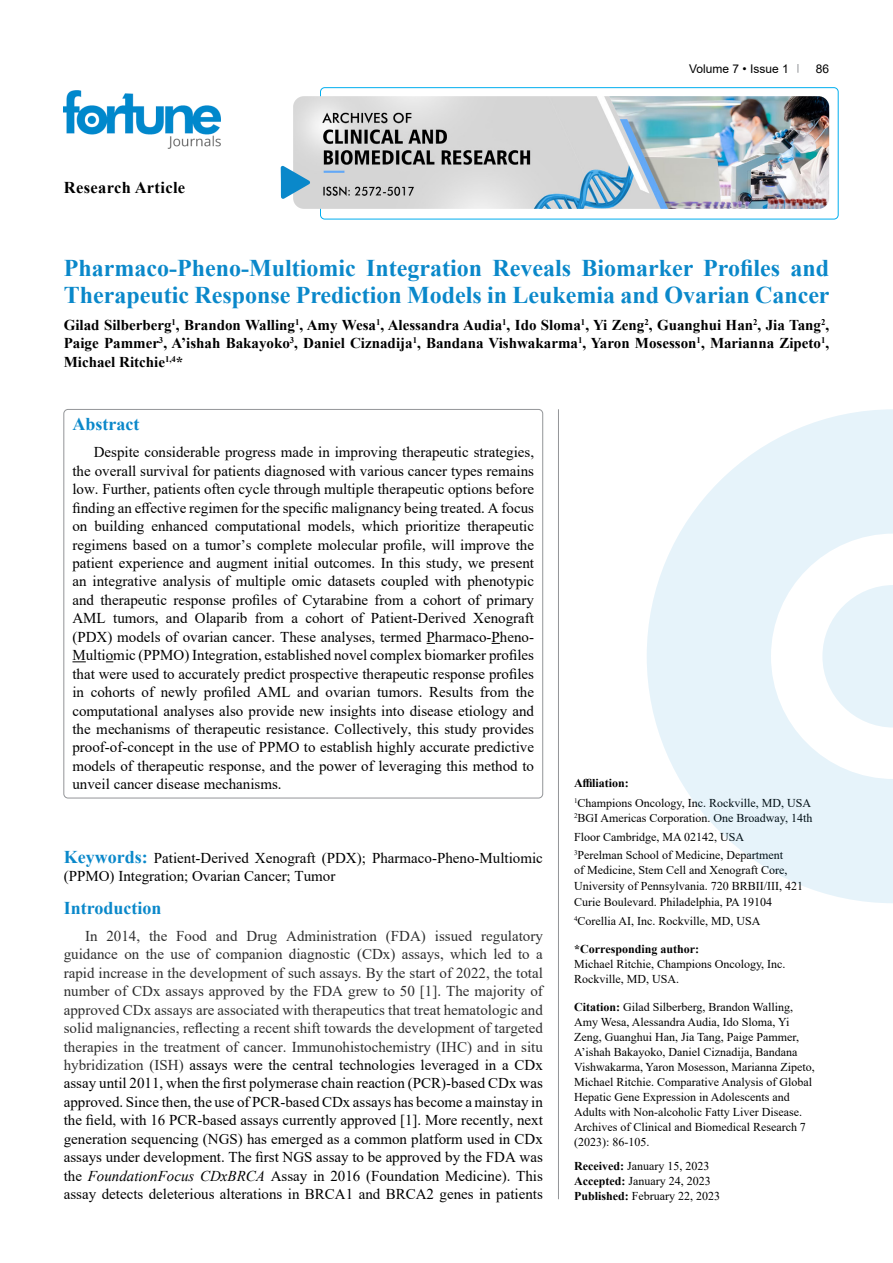
<style>
.page{position:relative;width:893px;height:1263px;background:#fff}
.page>*{position:absolute;margin:0;border:0;box-sizing:border-box;transform-origin:0 0}
.t1{font:700 24px/27px "Times New Roman";color:#0a88ca}
.t2{font:700 18px "Times New Roman";color:#0a88ca}
.t3{font:700 16.5px "Times New Roman";letter-spacing:.02em;color:#000}
.t4{font:15px/18.5px "Times New Roman";color:#000;text-align:justify}
.t5{font:700 15px/18.5px "Times New Roman";color:#000;text-align:justify}
.t6{font:12px/15px "Times New Roman";color:#000}
.t7{font:700 12px "Times New Roman";color:#000}
.t8{font:12px "Arial";color:#000}
.s1{font-weight:700;font-size:18px;color:#0a88ca}
.s2{color:#2e2e2e}
.s3{font-style:italic}
.s4{font-weight:700}
</style>
<div class="page">
<div style="left:320px;top:87px;width:518px;height:132px;border:1px solid #00aeef;border-radius:4px"></div>
<img style="left:64px;top:90px;width:157px;height:59px">
<img style="left:293px;top:96px;width:536px;height:113px">
<svg style="left:281px;top:166px;width:29px;height:33px"></svg>
<svg style="left:72px;top:661px;width:14px;height:1px"></svg>
<hr style="left:558px;top:409px;width:1px;height:790px;background:#939598">
<svg style="left:647px;top:409px;width:246px;height:494px;fill:#e6f3fa"></svg>
<svg style="left:822px;top:585px;width:71px;height:142px"></svg>
<p class="t3" style="left:64px;top:175px;width:123px">Research Article</p>
<p class="t8" style="left:689px;top:60px;width:101px">Volume 7 • Issue 1</p>
<p class="t8" style="left:816px;top:60px;width:15px">86</p>
<h1 class="t1" style="left:64px;top:254px;width:767px">Pharmaco-Pheno-Multiomic Integration Reveals Biomarker Profiles and<br>Therapeutic Response Prediction Models in Leukemia and Ovarian Cancer</h1>
<p class="t5" style="left:64px;top:315px;width:767px">Gilad Silberberg<sup>1</sup>, Brandon Walling<sup>1</sup>, Amy Wesa<sup>1</sup>, Alessandra Audia<sup>1</sup>, Ido Sloma<sup>1</sup>, Yi Zeng<sup>2</sup>, Guanghui Han<sup>2</sup>, Jia Tang<sup>2</sup>, Paige Pammer<sup>3</sup>, A’ishah Bakayoko<sup>3</sup>, Daniel Ciznadija<sup>1</sup>, Bandana Vishwakarma<sup>1</sup>, Yaron Mosesson<sup>1</sup>, Marianna Zipeto<sup>1</sup>, Michael Ritchie<sup>1,4</sup>*</p>
<p class="t2" style="left:72px;top:411px;width:68px">Abstract</p>
<p class="t4" style="left:72px;top:442px;width:463px;text-indent:21px">Despite considerable progress made in improving therapeutic strategies, the overall survival for patients diagnosed with various cancer types remains low. Further, patients often cycle through multiple therapeutic options before finding an effective regimen for the specific malignancy being treated. A focus on building enhanced computational models, which prioritize therapeutic regimens based on a tumor’s complete molecular profile, will improve the patient experience and augment initial outcomes. In this study, we present an integrative analysis of multiple omic datasets coupled with phenotypic and therapeutic response profiles of Cytarabine from a cohort of primary AML tumors, and Olaparib from a cohort of Patient-Derived Xenograft (PDX) models of ovarian cancer. These analyses, termed Pharmaco-Pheno-Multiomic (PPMO) Integration, established novel complex biomarker profiles that were used to accurately predict prospective therapeutic response profiles in cohorts of newly profiled AML and ovarian tumors. Results from the computational analyses also provide new insights into disease etiology and the mechanisms of therapeutic resistance. Collectively, this study provides proof-of-concept in the use of PPMO to establish highly accurate predictive models of therapeutic response, and the power of leveraging this method to unveil cancer disease mechanisms.</p>
<p class="t4" style="left:64px;top:848px;width:481px"><span class="s1">Keywords:</span> Patient-Derived Xenograft (PDX); Pharmaco-Pheno-Multiomic (PPMO) Integration; Ovarian Cancer; Tumor</p>
<p class="t2" style="left:64px;top:895px;width:99px">Introduction</p>
<p class="t4" style="left:64px;top:926px;width:481px;text-indent:21px"><span class="s2">In 2014, the Food and Drug Administration (FDA) issued regulatory guidance on the use of companion diagnostic (CDx) assays, which led to a rapid increase in the development of such assays. By the start of 2022, the total number of CDx assays approved by the FDA grew to 50 [1]. The majority of approved CDx assays are associated with therapeutics that treat hematologic and solid malignancies, reflecting a recent shift towards the development of targeted therapies in the treatment of cancer. Immunohistochemistry (IHC) and in situ hybridization (ISH)</span> assays were the central technologies leveraged in a CDx assay until 2011, when the first polymerase chain reaction (PCR)-based CDx was approved. Since then, the use of PCR-based CDx assays has become a mainstay in the field, with 16 PCR-based assays currently approved [1]. More recently, next generation sequencing (NGS) has emerged as a common platform used in CDx assays under development. The first NGS assay to be approved by the FDA was the <span class="s3">FoundationFocus CDxBRCA</span> Assay in 2016 (Foundation Medicine). This assay detects deleterious alterations in BRCA1 and BRCA2 genes in patients</p>
<p class="t6" style="left:574px;top:773px;width:239px;line-height:19.2px"><span class="s4">Affiliation:<br></span><sup>1</sup>Champions Oncology, Inc. Rockville, MD, USA</p>
<p class="t6" style="left:574px;top:808px;width:240px;line-height:18.8px"><sup>2</sup>BGI Americas Corporation. One Broadway, 14th<br>Floor Cambridge, MA 02142, USA<br><sup>3</sup>Perelman School of Medicine, Department</p>
<p class="t6" style="left:574px;top:861px;width:230px;line-height:16.4px">of Medicine, Stem Cell and Xenograft Core,<br>University of Pennsylvania. 720 BRBII/III, 421<br>Curie Boulevard. Philadelphia, PA 19104</p>
<p class="t6" style="left:574px;top:913px;width:188px"><sup>4</sup>Corellia AI, Inc. Rockville, MD, USA</p>
<p class="t7" style="left:574px;top:940px;width:127px">*Corresponding author:</p>
<p class="t6" style="left:574px;top:956px;width:213px">Michael Ritchie, Champions Oncology, Inc.<br>Rockville, MD, USA.</p>
<p class="t6" style="left:574px;top:999px;width:242px"><span class="s4">Citation:</span> Gilad Silberberg, Brandon Walling, Amy Wesa, Alessandra Audia, Ido Sloma, Yi Zeng, Guanghui Han, Jia Tang, Paige Pammer, A’ishah Bakayoko, Daniel Ciznadija, Bandana Vishwakarma, Yaron Mosesson, Marianna Zipeto, Michael Ritchie. Comparative Analysis of Global Hepatic Gene Expression in Adolescents and Adults with Non-alcoholic Fatty Liver Disease.<br>Archives of Clinical and Biomedical Research 7 (2023): 86-105.</p>
<p class="t6" style="left:574px;top:1157px;width:148px"><span class="s4">Received:</span> January 15, 2023<br><span class="s4">Accepted:</span> January 24, 2023<br><span class="s4">Published:</span> February 22, 2023</p>
</div>
